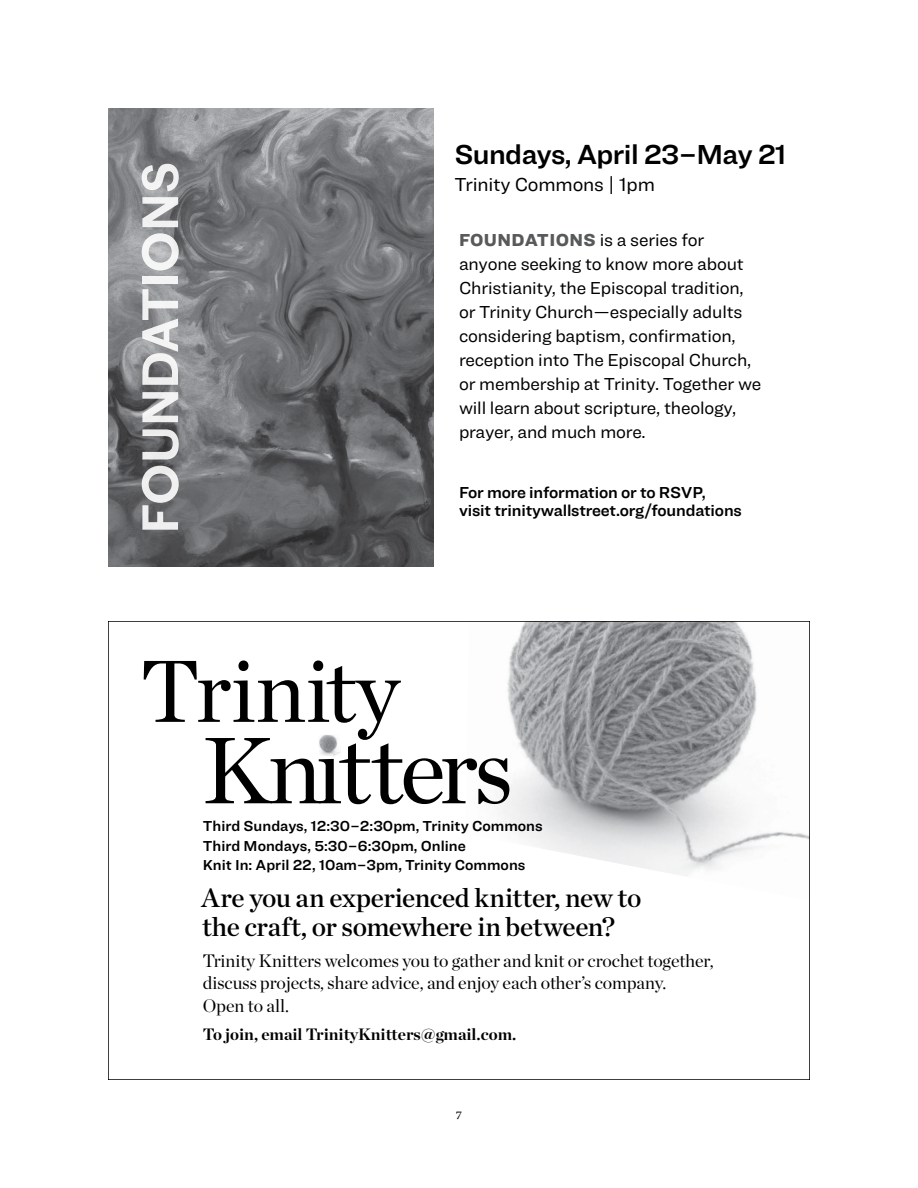
<style>
.page{position:relative;width:918px;height:1188px;background:#fff}
.page>*{position:absolute;margin:0;border:0;box-sizing:border-box;transform-origin:0 0}
.t1{font:96.3px "Chronicle Deck";letter-spacing:-.05em;color:#000}
.t2{font:89.85px "Chronicle Deck";letter-spacing:-.01em;color:#000}
.t3{font:600 51.6px "Chiswick TWS Grotesque";letter-spacing:.015em;color:#fff}
.t4{font:28.5px "Ringside Regular Semi";letter-spacing:-.02em;color:#000}
.t5{font:27px/28.5px "Chronicle Deck Semi";letter-spacing:-.015em;color:#000}
.t6{font:19.5px "Ringside";letter-spacing:-.01em;color:#000}
.t7{font:18px/24px "Ringside";letter-spacing:-.01em;color:#000}
.t8{font:18px/22.5px "Chronicle Display";color:#000}
.t9{font:16.5px/18px "Ringside Regular Semi";letter-spacing:-.01em;color:#000}
.t10{font:700 16.5px "Chronicle Display";color:#000}
.t11{font:15px/19.5px "Ringside Regular Semi";color:#000}
.t12{font:12px "Chronicle Text G1";color:#000}
.s1{font-weight:900;color:#58595b}
</style>
<div class="page">
<img style="left:108px;top:108px;width:325px;height:459px">
<img style="left:498px;top:624px;width:309px;height:251px">
<img style="left:319px;top:735px;width:22px;height:21px">
<h3 class="t3" style="left:120px;top:533px;width:373px;rotate:-90deg">FOUNDATIONS</h3>
<h3 class="t4" style="left:454px;top:133px;width:334px">Sundays, April 23–May 21</h3>
<p class="t6" style="left:454px;top:170px;width:202px">Trinity Commons | 1pm</p>
<p class="t7" style="left:459px;top:228px;width:304px"><span class="s1">FOUNDATIONS</span> is a series for anyone seeking to know more about Christianity, the Episcopal tradition, or Trinity Church—especially adults considering baptism, confirmation, reception into The Episcopal Church, or membership at Trinity. Together we will learn about scripture, theology, prayer, and much more.</p>
<p class="t9" style="left:459px;top:483px;width:285px">For more information or to RSVP, visit trinitywallstreet.org/foundations</p>
<h2 class="t2" style="left:140px;top:623px;width:261px">Trinity</h2>
<h1 class="t1" style="left:202px;top:697px;width:313px">Knitters</h1>
<p class="t11" style="left:203px;top:816px;width:341px">Third Sundays, 12:30–2:30pm, Trinity Commons<br>Third Mondays, 5:30–6:30pm, Online<br>Knit In: April 22, 10am–3pm, Trinity Commons</p>
<h3 class="t5" style="left:202px;top:882px;width:442px">Are you an experienced knitter, new to the craft, or somewhere in between?</h3>
<p class="t8" style="left:203px;top:948px;width:512px">Trinity Knitters welcomes you to gather and knit or crochet together, discuss projects, share advice, and enjoy each other’s company.<br>Open to all.</p>
<p class="t10" style="left:203px;top:1021px;width:315px">To join, email TrinityKnitters@gmail.com.</p>
<p class="t12" style="left:456px;top:1106px;width:8px">7</p>
</div>
